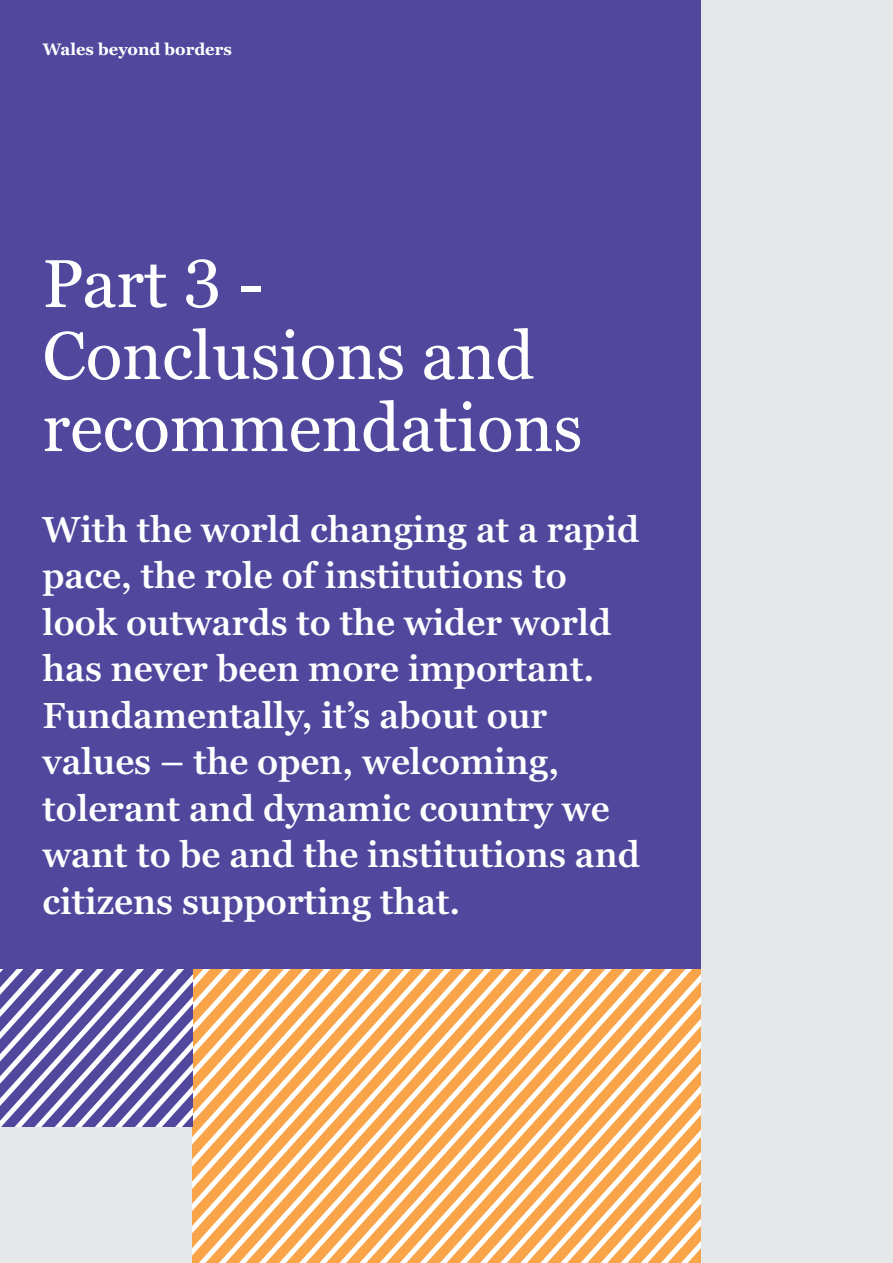
<style>
.page{position:relative;width:893px;height:1263px;background:#e6e7e9}
.page>*{position:absolute;margin:0;border:0;box-sizing:border-box;transform-origin:0 0}
.Section_Title___Purple{font:67.5px/72px "Georgia Pro";color:#fff}
.Section_Intros___Purple{font:600 36px/46.5px "Georgia Pro";color:#fff}
.t1{font:700 16.5px "Georgia Pro";color:#fff}
</style>
<div class="page">
<div style="left:0;top:0;width:701px;height:969px;background:#51489e"></div>
<svg style="left:192px;top:969px;width:508px;height:294px;background:#fac284"></svg>
<svg style="left:0;top:969px;width:192px;height:158px;background:#8a84be"></svg>
<p class="t1" style="left:43px;top:40px;width:191px">Wales beyond borders</p>
<p class="Section_Title___Purple" style="left:43px;top:250px;width:542px">Part 3 -<br>Conclusions and recommendations</p>
<p class="Section_Intros___Purple" style="left:43px;top:507px;width:599px">With the world changing at a rapid pace, the role of institutions to look outwards to the wider world has never been more important.<br>Fundamentally, it’s about our values – the open, welcoming, tolerant and dynamic country we want to be and the institutions and citizens supporting that.</p>
</div>
